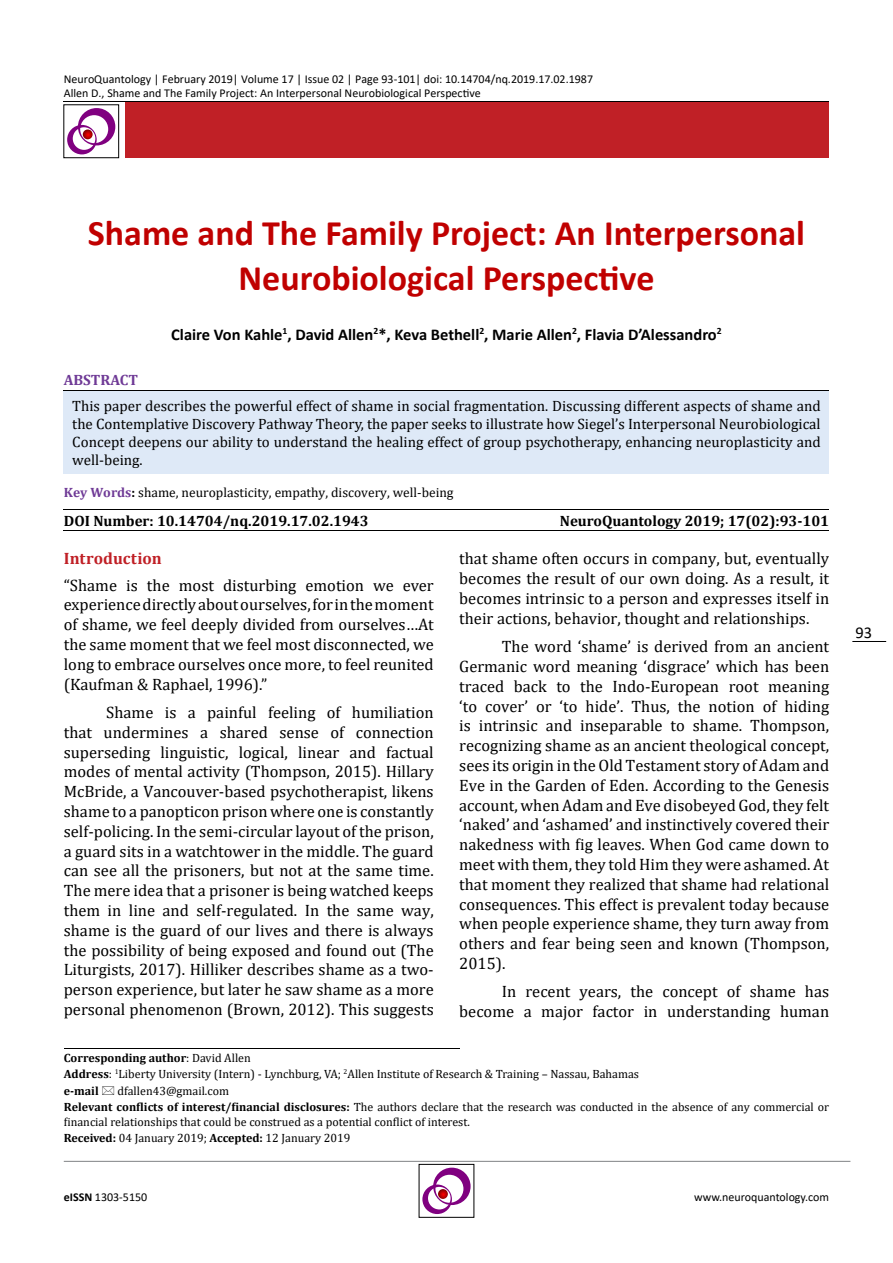
<style>
.page{position:relative;width:893px;height:1263px;background:#fff}
.page>*{position:absolute;margin:0;border:0;box-sizing:border-box;transform-origin:0 0}
.t1{font:700 36px/45px "Calibri";color:#c00000;text-align:center}
.t2{font:16.5px/19.8px "Cambria";color:#000;text-align:justify}
.t3{font:700 16.5px "Calibri";color:#000}
.t4{font:700 16.5px "Cambria";letter-spacing:.005em;color:#c02026}
.t5{font:16.5px "Calibri";color:#000}
.t6{font:15px/18px "Cambria";color:#000;text-align:justify}
.t7{font:700 15px "Cambria";color:#000}
.t8{font:700 15px "Cambria";color:#6f3a96}
.t9{font:13.5px "Cambria";color:#000}
.t10{font:12px/16.5px "Cambria";color:#000}
.t11{font:12px/14.4px "Calibri";color:#000}
.s1{font-weight:700;color:#6f3a96}
.s2{font-weight:700}
</style>
<div class="page">
<div style="left:125px;top:101px;width:704px;height:57px;background:#c02026"></div>
<hr style="left:64px;top:101px;width:765px;height:1px;background:#000">
<svg style="left:67px;top:108px;width:48px;height:46px"></svg>
<div style="left:64px;top:105px;width:55px;height:53px;border:1px solid #000"></div>
<hr style="left:64px;top:1161px;width:786px;height:1px;background:#808285">
<hr style="left:852px;top:641px;width:34px;height:1px;background:#000">
<svg style="left:422px;top:1168px;width:49px;height:46px"></svg>
<hr style="left:64px;top:510px;width:765px;height:1px;background:#000">
<hr style="left:64px;top:530px;width:765px;height:1px;background:#000">
<hr style="left:64px;top:1048px;width:395px;height:1px;background:#000">
<div style="left:64px;top:391px;width:765px;height:82px;background:#dee9f7"></div>
<p class="t11" style="left:64px;top:72px;width:531px">NeuroQuantology | February 2019| Volume 17 | Issue 02 | Page 93-101| doi: 10.14704/nq.2019.17.02.1987<br>Allen D., Shame and The Family Project: An Interpersonal Neurobiological Perspective</p>
<h1 class="t1" style="left:88px;top:210px;width:719px">Shame and The Family Project: An Interpersonal<br>Neurobiological Perspective</h1>
<p class="t3" style="left:171px;top:322px;width:552px">Claire Von Kahle<sup>1</sup>, David Allen<sup>2</sup>*, Keva Bethell<sup>2</sup>, Marie Allen<sup>2</sup>, Flavia D’Alessandro<sup>2</sup></p>
<p class="t8" style="left:64px;top:369px;width:76px">ABSTRACT</p>
<p class="t6" style="left:72px;top:397px;width:750px">This paper describes the powerful effect of shame in social fragmentation. Discussing different aspects of shame and the Contemplative Discovery Pathway Theory, the paper seeks to illustrate how Siegel’s Interpersonal Neurobiological Concept deepens our ability to understand the healing effect of group psychotherapy, enhancing neuroplasticity and well-being.</p>
<p class="t9" style="left:64px;top:484px;width:391px"><span class="s1">Key Words</span><span class="s2">:</span> shame, neuroplasticity, empathy, discovery, well-being</p>
<p class="t7" style="left:64px;top:510px;width:306px">DOI Number: 10.14704/nq.2019.17.02.1943</p>
<p class="t7" style="left:560px;top:510px;width:271px">NeuroQuantology 2019; 17(02):93-101</p>
<p class="t4" style="left:64px;top:547px;width:99px">Introduction</p>
<p class="t2" style="left:64px;top:575px;width:371px">“Shame is the most disturbing emotion we ever experience directly about ourselves, for in the moment of shame, we feel deeply divided from ourselves…At the same moment that we feel most disconnected, we long to embrace ourselves once more, to feel reunited (Kaufman &amp; Raphael, 1996).”</p>
<p class="t2" style="left:64px;top:702px;width:371px;text-indent:43px">Shame is a painful feeling of humiliation that undermines a shared sense of connection superseding linguistic, logical, linear and factual modes of mental activity (Thompson, 2015). Hillary McBride, a Vancouver-based psychotherapist, likens shame to a panopticon prison where one is constantly self-policing. In the semi-circular layout of the prison, a guard sits in a watchtower in the middle. The guard can see all the prisoners, but not at the same time.<br>The mere idea that a prisoner is being watched keeps them in line and self-regulated. In the same way, shame is the guard of our lives and there is always the possibility of being exposed and found out (The Liturgists, 2017). Hilliker describes shame as a two&shy;person experience, but later he saw shame as a more personal phenomenon (Brown, 2012). This suggests</p>
<p class="t2" style="left:459px;top:549px;width:371px">that shame often occurs in company, but, eventually becomes the result of our own doing. As a result, it becomes intrinsic to a person and expresses itself in their actions, behavior, thought and relationships.</p>
<p class="t2" style="left:459px;top:637px;width:371px;text-indent:43px">The word ‘shame’ is derived from an ancient Germanic word meaning ‘disgrace’ which has been traced back to the Indo-European root meaning ‘to cover’ or ‘to hide’. Thus, the notion of hiding is intrinsic and inseparable to shame. Thompson, recognizing shame as an ancient theological concept, sees its origin in the Old Testament story of Adam and Eve in the Garden of Eden. According to the Genesis account, when Adam and Eve disobeyed God, they felt ‘naked’ and ‘ashamed’ and instinctively covered their nakedness with fig leaves. When God came down to meet with them, they told Him they were ashamed. At that moment they realized that shame had relational consequences. This effect is prevalent today because when people experience shame, they turn away from others and fear being seen and known (Thompson, 2015).</p>
<p class="t2" style="left:459px;top:982px;width:371px;text-align:right">In recent years, the concept of shame has become a major factor in understanding human</p>
<p class="t10" style="left:64px;top:1049px;width:577px"><span class="s2">Corresponding author</span>: David Allen<br><span class="s2">Address</span>: <sup>1</sup>Liberty University (Intern) - Lynchburg, VA; <sup>2</sup>Allen Institute of Research &amp; Training – Nassau, Bahamas <span class="s2">e-mail</span></p>
<p class="t10" style="left:64px;top:1082px;width:767px;text-indent:54px">dfallen43@gmail.com<br><span class="s2">Relevant conflicts of interest/financial disclosures:</span> The authors declare that the research was conducted in the absence of any commercial or</p>
<p class="t10" style="left:64px;top:1113px;width:408px">financial relationships that could be construed as a potential conflict of interest.<br><span class="s2">Received:</span> 04 January 2019; <span class="s2">Accepted:</span> 12 January 2019</p>
<p class="t11" style="left:64px;top:1189px;width:85px"><span class="s2">eISSN</span> 1303-5150</p>
<p class="t11" style="left:694px;top:1189px;width:137px">www.neuroquantology.com</p>
<p class="t5" style="left:855px;top:621px;width:18px">93</p>
</div>
